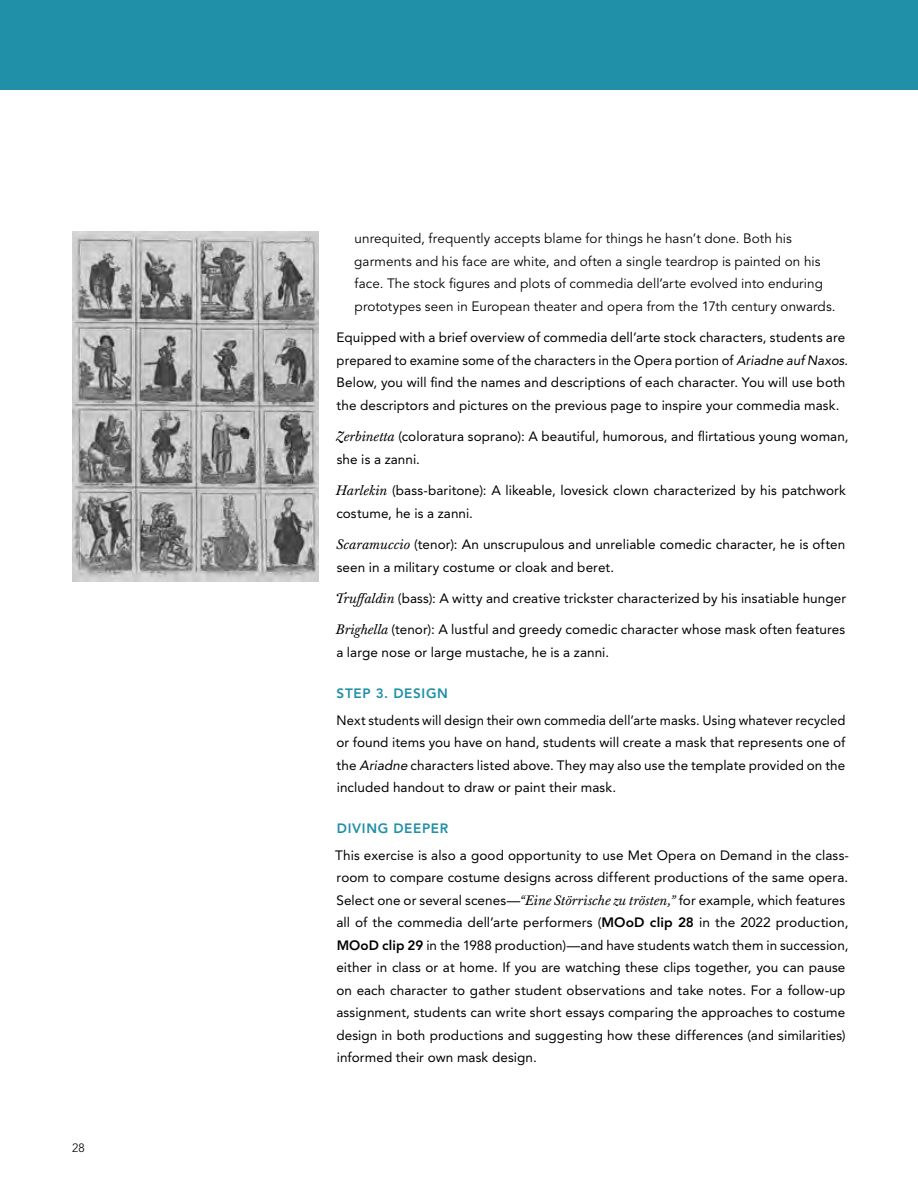
<style>
.page{position:relative;width:918px;height:1188px;background:#fff}
.page>*{position:absolute;margin:0;border:0;box-sizing:border-box;transform-origin:0 0}
.t1{font:13.5px/22.5px "Avenir LT Pro";letter-spacing:.005em;color:#000}
.t2{font:13.5px/22.5px "Avenir LT Pro";letter-spacing:.005em;color:#000}
.t3{font:800 13.5px "Avenir LT Pro";letter-spacing:.05em;color:#1f90a7}
.t4{font:300 12px "Avenir LT Pro";color:#000}
.s1{font-style:italic}
.s2{font-family:"Baskerville Ten Pro";font-style:italic}
.s3{font-weight:800}
</style>
<div class="page">
<div style="left:0;top:0;width:918px;height:90px;background:#1f90a7"></div>
<img style="left:72px;top:231px;width:246px;height:351px">
<p class="t4" style="left:72px;top:1141px;width:14px">28</p>
<p class="t2" style="left:354px;top:227px;width:483px">unrequited, frequently accepts blame for things he hasn’t done. Both his garments and his face are white, and often a single teardrop is painted on his face. The stock figures and plots of commedia dell’arte evolved into enduring prototypes seen in European theater and opera from the 17th century onwards.</p>
<p class="t1" style="left:337px;top:326px;width:513px">Equipped with a brief overview of commedia dell’arte stock characters, students are prepared to examine some of the characters in the Opera portion of <span class="s1">Ariadne auf Naxos</span>.<br>Below, you will find the names and descriptions of each character. You will use both the descriptors and pictures on the previous page to inspire your commedia mask.</p>
<p class="t1" style="left:337px;top:425px;width:514px"><span class="s2">Zerbinetta</span> (coloratura soprano): A beautiful, humorous, and flirtatious young woman, she is a zanni.</p>
<p class="t1" style="left:336px;top:479px;width:511px"><span class="s2">Harlekin</span> (bass-baritone): A likeable, lovesick clown characterized by his patchwork costume, he is a zanni.</p>
<p class="t1" style="left:336px;top:533px;width:510px"><span class="s2">Scaramuccio</span> (tenor): An unscrupulous and unreliable comedic character, he is often seen in a military costume or cloak and beret.</p>
<p class="t1" style="left:336px;top:587px;width:512px"><span class="s2">Truffaldin</span> (bass): A witty and creative trickster characterized by his insatiable hunger</p>
<p class="t1" style="left:336px;top:618px;width:511px"><span class="s2">Brighella</span> (tenor): A lustful and greedy comedic character whose mask often features a large nose or large mustache, he is a zanni.</p>
<p class="t3" style="left:337px;top:685px;width:113px">STEP 3. DESIGN</p>
<p class="t1" style="left:336px;top:708px;width:511px;text-align:justify">Next students will design their own commedia dell’arte masks. Using whatever recycled or found items you have on hand, students will create a mask that represents one of the <span class="s1">Ariadne</span> characters listed above. They may also use the template provided on the included handout to draw or paint their mask.</p>
<p class="t3" style="left:337px;top:820px;width:113px">DIVING DEEPER</p>
<p class="t1" style="left:335px;top:843px;width:515px">This exercise is also a good opportunity to use Met Opera on Demand in the class&shy;room to compare costume designs across different productions of the same opera.<br>Select one or several scenes—<span class="s2">“Eine Störrische zu trösten,”</span> for example, which features all of the commedia dell’arte performers (<span class="s3">MOoD clip 28</span> in the 2022 production, <span class="s3">MOoD clip 29</span> in the 1988 production)—and have students watch them in succession, either in class or at home. If you are watching these clips together, you can pause on each character to gather student observations and take notes. For a follow-up assignment, students can write short essays comparing the approaches to costume design in both productions and suggesting how these differences (and similarities) informed their own mask design.</p>
</div>
